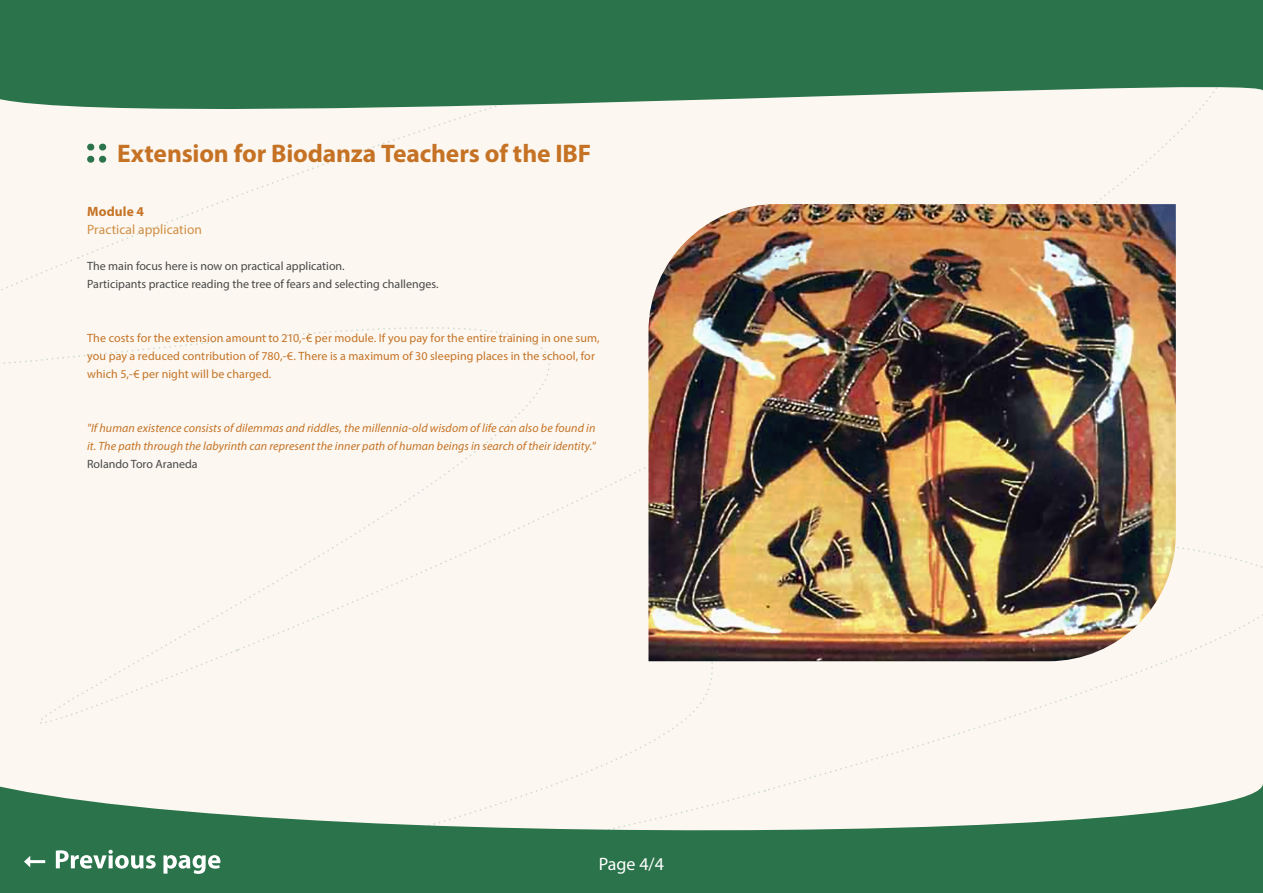
<style>
.page{position:relative;width:1263px;height:893px;background:#fff}
.page>*{position:absolute;margin:0;border:0;box-sizing:border-box;transform-origin:0 0}
.t1{font:700 25.5px "Myriad Pro";letter-spacing:-.005em;color:#c57225}
.t2{font:18px "Myriad Pro";color:#fff}
.t3{font:13.5px "Myriad Pro";letter-spacing:.005em;color:#d08e45}
.t4{font:700 13.5px "Myriad Pro";letter-spacing:.01em;color:#c57225}
.t5{font:12px/18px "Myriad Pro";letter-spacing:.01em;color:#c57225}
.t6{font:italic 12px/18px "Myriad Pro";letter-spacing:.005em;color:#c57225}
.t7{font:12px/18px "Myriad Pro";color:#484848}
</style>
<div class="page">
<div style="left:0;top:494px;width:236px;height:254px;background:#fcf8f1"></div>
<div style="left:0;top:256px;width:236px;height:238px;background:#fcf8f1"></div>
<div style="left:80px;top:140px;width:156px;height:118px;background:#fcf8f1"></div>
<div style="left:236px;top:140px;width:1027px;height:443px;background:#fcf8f1"></div>
<div style="left:1037px;top:583px;width:226px;height:165px;background:#fcf8f1"></div>
<div style="left:167px;top:578px;width:870px;height:170px;background:#fcf8f1"></div>
<div style="left:1176px;top:500px;width:87px;height:81px;background:#fcf8f1"></div>
<img style="left:648px;top:204px;width:528px;height:457px">
<svg style="left:87px;top:144px;width:19px;height:19px"></svg>
<svg style="left:0;top:0;width:1263px;height:140px;fill:#2a734b"></svg>
<svg style="left:0;top:748px;width:1263px;height:145px"></svg>
<svg style="left:56px;top:850px;width:164px;height:24px"></svg>
<hr style="left:30px;top:860px;width:15px;height:3px;background:#fff">
<svg style="left:24px;top:856px;width:6px;height:11px"></svg>
<h1 class="t1" style="left:117px;top:136px;width:476px">Extension for Biodanza Teachers of the IBF</h1>
<p class="t4" style="left:87px;top:203px;width:58px">Module 4</p>
<p class="t3" style="left:87px;top:221px;width:116px">Practical application</p>
<p class="t7" style="left:87px;top:257px;width:353px">The main focus here is now on practical application.<br>Participants practice reading the tree of fears and selecting challenges.</p>
<p class="t5" style="left:87px;top:329px;width:514px">The costs for the extension amount to 210,-€ per module. If you pay for the entire training in one sum, you pay a reduced contribution of 780,-€. There is a maximum of 30 sleeping places in the school, for which 5,-€ per night will be charged.</p>
<p class="t6" style="left:87px;top:419px;width:510px">"If human existence consists of dilemmas and riddles, the millennia-old wisdom of life can also be found in it. The path through the labyrinth can represent the inner path of human beings in search of their identity."</p>
<p class="t7" style="left:87px;top:455px;width:112px">Rolando Toro Araneda</p>
<h2 class="t2" style="left:599px;top:853px;width:67px">Page 4/4</h2>
</div>
